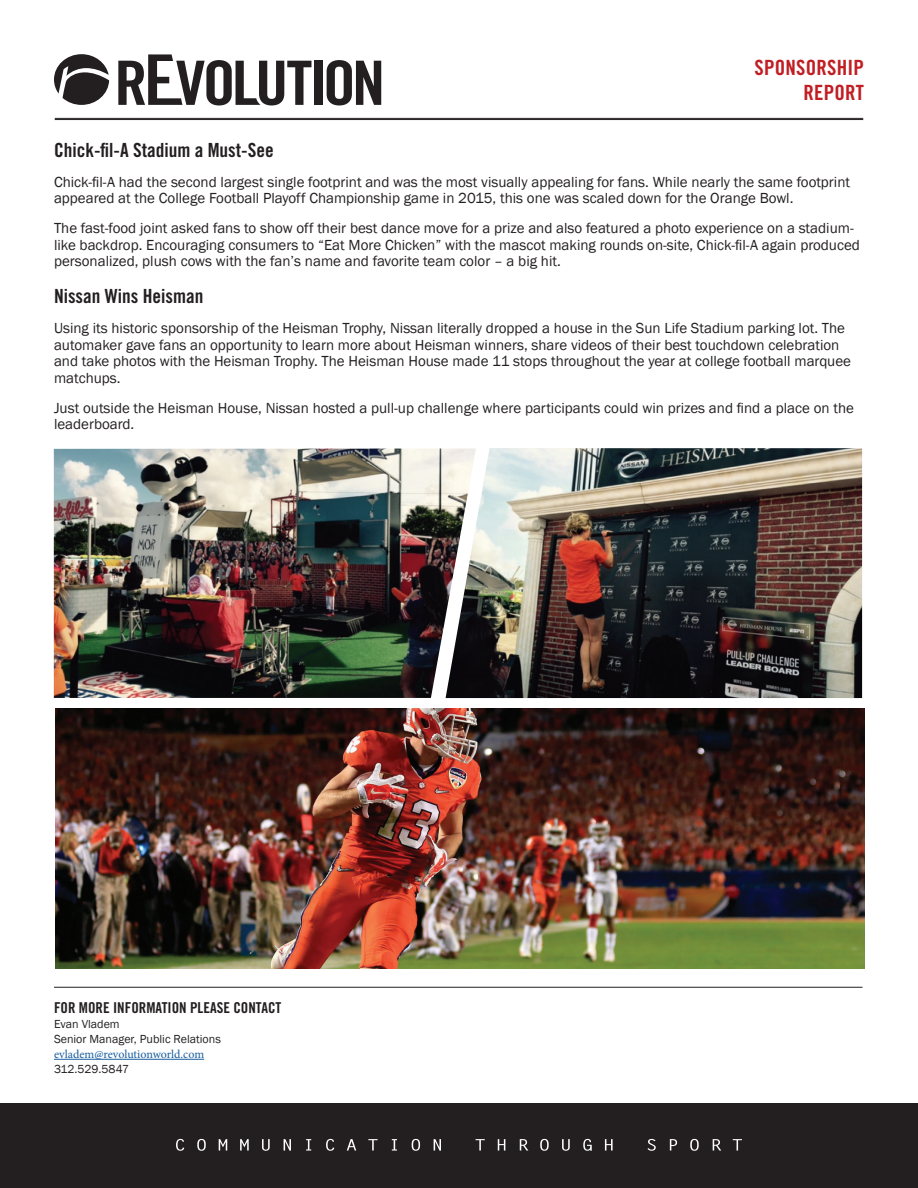
<style>
.page{position:relative;width:918px;height:1188px;background:#fff}
.page>*{position:absolute;margin:0;border:0;box-sizing:border-box;transform-origin:0 0}
.t1{font:21px/25.2px "Trade Gothic LT Std Bd Cn 20";letter-spacing:.01em;color:#c11e24;text-align:right}
.t2{font:19.5px "Trade Gothic LT Std Bd Cn 20";color:#231f20}
.t3{font:15px/16.5px "Franklin Gothic";color:#231f20}
.t4{font:15px "Trade Gothic LT Std Bd Cn 20";color:#231f20}
.t5{font:12px/15px "Franklin Gothic";color:#231f20}
.t6{font:12px "Minion Pro";color:#175d9e}
</style>
<div class="page">
<div style="left:0;top:1104px;width:918px;height:84px;background:#231f20"></div>
<svg style="left:176px;top:1139px;width:8px;height:12px"></svg>
<svg style="left:197px;top:1139px;width:9px;height:12px"></svg>
<svg style="left:219px;top:1139px;width:8px;height:12px"></svg>
<svg style="left:240px;top:1139px;width:9px;height:12px"></svg>
<svg style="left:262px;top:1139px;width:8px;height:12px"></svg>
<svg style="left:284px;top:1139px;width:7px;height:12px"></svg>
<svg style="left:306px;top:1139px;width:5px;height:12px"></svg>
<svg style="left:326px;top:1139px;width:8px;height:12px"></svg>
<svg style="left:347px;top:1139px;width:9px;height:12px"></svg>
<svg style="left:368px;top:1139px;width:10px;height:12px"></svg>
<svg style="left:392px;top:1139px;width:5px;height:12px"></svg>
<svg style="left:412px;top:1139px;width:8px;height:12px"></svg>
<svg style="left:434px;top:1139px;width:7px;height:12px"></svg>
<svg style="left:476px;top:1139px;width:9px;height:12px"></svg>
<svg style="left:498px;top:1139px;width:7px;height:12px"></svg>
<svg style="left:520px;top:1139px;width:8px;height:12px"></svg>
<svg style="left:540px;top:1139px;width:9px;height:12px"></svg>
<svg style="left:562px;top:1139px;width:8px;height:12px"></svg>
<svg style="left:583px;top:1139px;width:9px;height:12px"></svg>
<svg style="left:605px;top:1139px;width:8px;height:12px"></svg>
<svg style="left:647px;top:1139px;width:9px;height:12px"></svg>
<svg style="left:670px;top:1139px;width:7px;height:12px"></svg>
<svg style="left:690px;top:1139px;width:9px;height:12px"></svg>
<svg style="left:713px;top:1139px;width:8px;height:12px"></svg>
<svg style="left:733px;top:1139px;width:9px;height:12px"></svg>
<hr style="left:55px;top:118px;width:808px;height:1px;background:#231f20">
<svg style="left:118px;top:54px;width:194px;height:51px"></svg>
<div style="left:315px;top:61px;width:8px;height:44px;background:#231f20"></div>
<svg style="left:327px;top:60px;width:54px;height:45px"></svg>
<svg style="left:54px;top:54px;width:55px;height:51px"></svg>
<hr style="left:55px;top:119px;width:808px;height:1px;background:#231f20">
<img style="left:476px;top:448px;width:386px;height:250px">
<img style="left:54px;top:448px;width:422px;height:250px">
<hr style="left:54px;top:1059px;width:150px;height:1px;background:#175d9e">
<hr style="left:54px;top:987px;width:808px;height:1px;background:#231f20">
<img style="left:55px;top:708px;width:809px;height:260px">
<h1 class="t1" style="left:755px;top:55px;width:111px">SPONSORSHIP<br>REPORT</h1>
<h2 class="t2" style="left:54px;top:138px;width:221px">Chick-fil-A Stadium a Must-See</h2>
<p class="t3" style="left:54px;top:174px;width:798px">Chick-fil-A had the second largest single footprint and was the most visually appealing for fans. While nearly the same footprint appeared at the College Football Playoff Championship game in 2015, this one was scaled down for the Orange Bowl.</p>
<p class="t3" style="left:54px;top:220px;width:808px">The fast-food joint asked fans to show off their best dance move for a prize and also featured a photo experience on a stadium&shy;like backdrop. Encouraging consumers to “Eat More Chicken” with the mascot making rounds on-site, Chick-fil-A again produced personalized, plush cows with the fan’s name and favorite team color – a big hit.</p>
<h2 class="t2" style="left:54px;top:284px;width:151px">Nissan Wins Heisman</h2>
<p class="t3" style="left:54px;top:320px;width:799px">Using its historic sponsorship of the Heisman Trophy, Nissan literally dropped a house in the Sun Life Stadium parking lot. The automaker gave fans an opportunity to learn more about Heisman winners, share videos of their best touchdown celebration and take photos with the Heisman Trophy. The Heisman House made 11 stops throughout the year at college football marquee matchups.</p>
<p class="t3" style="left:54px;top:400px;width:801px">Just outside the Heisman House, Nissan hosted a pull-up challenge where participants could win prizes and find a place on the leaderboard.</p>
<p class="t4" style="left:54px;top:999px;width:229px">FOR MORE INFORMATION PLEASE CONTACT</p>
<p class="t5" style="left:54px;top:1017px;width:168px">Evan Vladem<br>Senior Manager, Public Relations</p>
<p class="t6" style="left:54px;top:1046px;width:152px">evladem@revolutionworld.com</p>
<p class="t5" style="left:54px;top:1062px;width:77px">312.529.5847</p>
</div>
